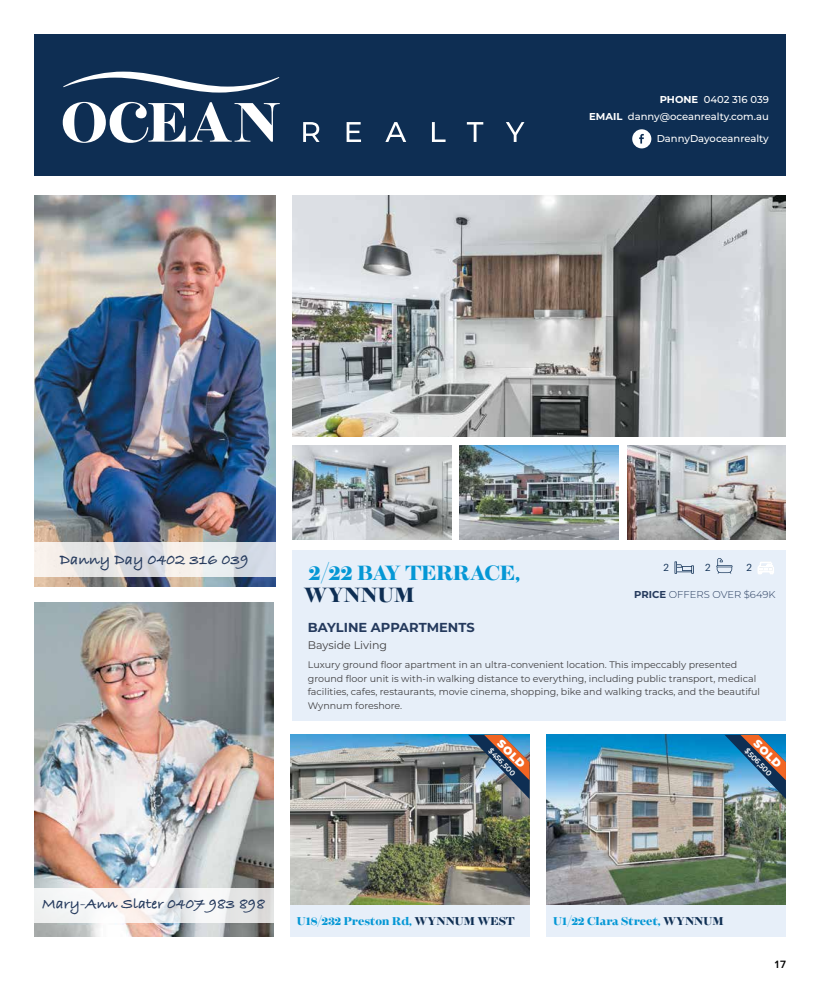
<style>
.page{position:relative;width:820px;height:993px;background:#fff}
.page>*{position:absolute;margin:0;border:0;box-sizing:border-box;transform-origin:0 0}
.t1{font:900 20px "Temeraire Display";letter-spacing:-.01em;color:#0497d5}
.t2{font:900 20px "Temeraire Display";color:#0e2e53}
.t3{font:700 16px "Bradley Hand ITCTT";color:#253a5d}
.t4{font:700 15.5px "Bradley Hand ITCTT";color:#253a5d}
.t5{font:700 13px "Montserrat";color:#253a5d}
.t6{font:900 11px "Temeraire Display";letter-spacing:-.005em;color:#0497d5}
.t7{font:11px "Montserrat";color:#414042}
.t8{font:900 11px "Montserrat";color:#fff}
.t9{font:600 11px "Proxima Nova";color:#000}
.t10{font:500 10px/17px "Montserrat";color:#fff;text-align:right}
.t11{font:300 10px "Montserrat";color:#253a5d}
.t12{font:10px "Graphik";color:#0e2e53}
.t13{font:9.5px/13.5px "Montserrat";color:#414042}
.t14{font:600 7.5px "Montserrat";color:#fff}
.s1{font-weight:700}
.s2{color:#0e2e53}
</style>
<div class="page">
<img style="left:546px;top:734px;width:239px;height:170px">
<div style="left:34px;top:34px;width:751px;height:142px;background:#0e2e53"></div>
<img style="left:290px;top:734px;width:239px;height:170px">
<svg style="left:63px;top:102px;width:216px;height:41px"></svg>
<svg style="left:63px;top:72px;width:216px;height:20px"></svg>
<svg style="left:303px;top:122px;width:16px;height:20px"></svg>
<svg style="left:346px;top:122px;width:15px;height:20px"></svg>
<svg style="left:385px;top:122px;width:21px;height:20px"></svg>
<svg style="left:432px;top:122px;width:13px;height:20px"></svg>
<svg style="left:466px;top:122px;width:17px;height:20px"></svg>
<svg style="left:506px;top:122px;width:18px;height:20px"></svg>
<div style="left:632px;top:129px;width:19px;height:19px;background:#fff;border-radius:50%"></div>
<svg style="left:639px;top:134px;width:4px;height:9px"></svg>
<div style="left:290px;top:904px;width:239px;height:31px;background:#e7eff9"></div>
<div style="left:546px;top:904px;width:239px;height:31px;background:#e7eff9"></div>
<img style="left:34px;top:196px;width:241px;height:390px">
<img style="left:292px;top:196px;width:493px;height:241px">
<img style="left:292px;top:445px;width:159px;height:94px">
<img style="left:459px;top:445px;width:159px;height:94px">
<img style="left:627px;top:445px;width:158px;height:94px">
<div style="left:292px;top:550px;width:493px;height:170px;background:#e7eff9"></div>
<svg style="left:674px;top:561px;width:19px;height:12px"></svg>
<svg style="left:716px;top:558px;width:16px;height:15px"></svg>
<svg style="left:757px;top:562px;width:16px;height:12px"></svg>
<svg style="left:34px;top:542px;width:241px;height:34px;background:#e5e5e6"></svg>
<img style="left:34px;top:602px;width:239px;height:333px">
<svg style="left:34px;top:887px;width:239px;height:34px;fill:#f4f2f3"></svg>
<img style="left:468px;top:734px;width:61px;height:64px">
<img style="left:724px;top:734px;width:61px;height:64px">
<p class="t10" style="left:589px;top:90px;width:181px"><span class="s1">PHONE</span> 0402 316 039<br><span class="s1">EMAIL</span> danny@oceanrealty.com.au</p>
<p class="t10" style="left:656px;top:129px;width:114px">DannyDayoceanrealty</p>
<h2 class="t3" style="left:60px;top:547px;width:190px">Danny Day 0402 316 039</h2>
<h1 class="t1" style="left:308px;top:560px;width:213px">2/22 BAY TERRACE,</h1>
<h1 class="t2" style="left:303px;top:582px;width:112px">WYNNUM</h1>
<p class="t12" style="left:663px;top:559px;width:7px">2</p>
<p class="t12" style="left:705px;top:559px;width:7px">2</p>
<p class="t12" style="left:746px;top:559px;width:7px">2</p>
<p class="t11" style="left:634px;top:587px;width:143px"><span class="s1">PRICE</span> OFFERS OVER $649K</p>
<h3 class="t5" style="left:308px;top:617px;width:168px">BAYLINE APPARTMENTS</h3>
<p class="t7" style="left:308px;top:637px;width:81px">Bayside Living</p>
<p class="t13" style="left:308px;top:657px;width:453px">Luxury ground floor apartment in an ultra-convenient location. This impeccably presented ground floor unit is with-in walking distance to everything, including public transport, medical facilities, cafes, restaurants, movie cinema, shopping, bike and walking tracks, and the beautiful Wynnum foreshore.</p>
<p class="t8" style="left:504px;top:735px;width:36px;rotate:45deg">SOLD</p>
<p class="t14" style="left:493px;top:745px;width:37px;rotate:46deg">$456,500</p>
<p class="t8" style="left:761px;top:735px;width:36px;rotate:45deg">SOLD</p>
<p class="t14" style="left:749px;top:745px;width:36px;rotate:46deg">$506,500</p>
<h3 class="t4" style="left:42px;top:892px;width:224px">Mary-Ann Slater 0407 983 898</h3>
<p class="t6" style="left:297px;top:914px;width:219px">U18/232 Preston Rd, <span class="s2">WYNNUM WEST</span></p>
<p class="t6" style="left:553px;top:914px;width:172px">U1/22 Clara Street, <span class="s2">WYNNUM</span></p>
<p class="t9" style="left:774px;top:955px;width:13px">17</p>
</div>
